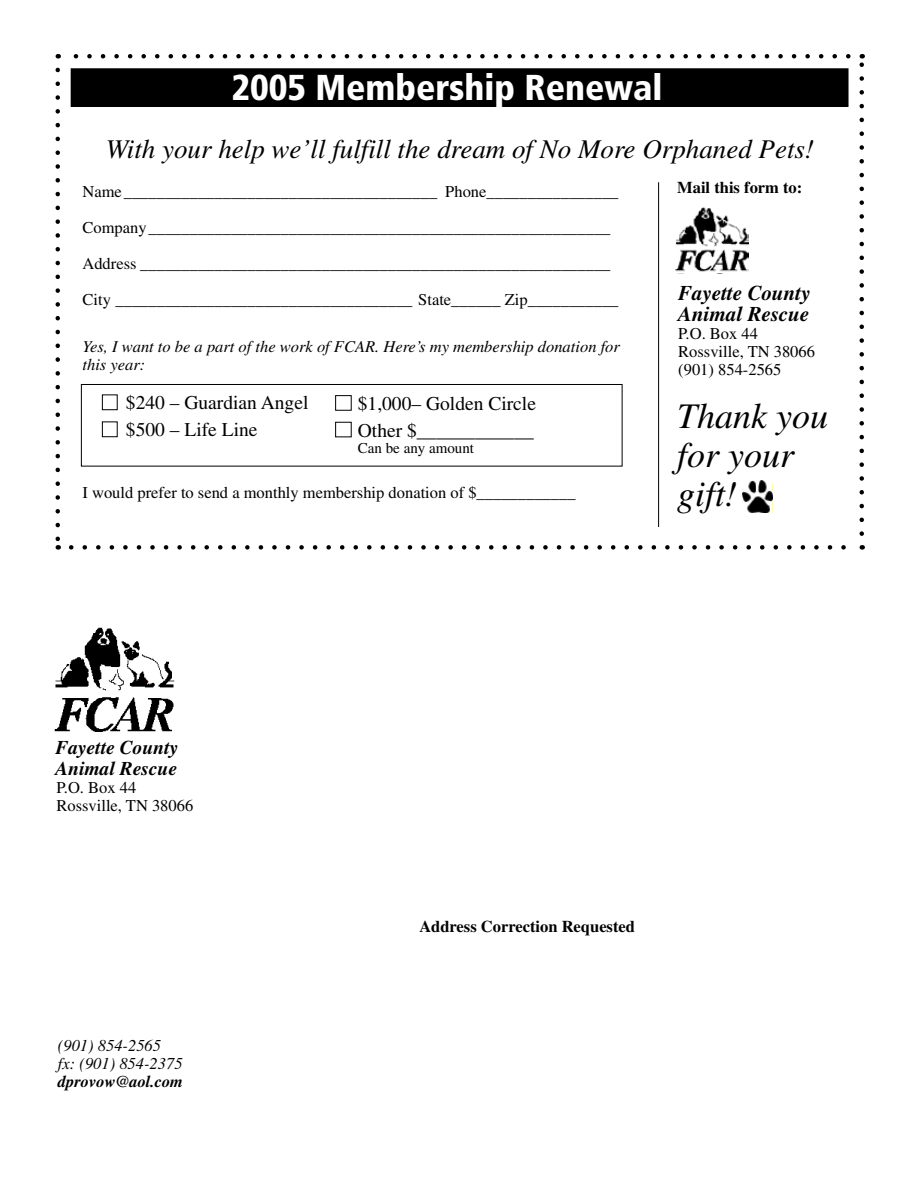
<style>
.page{position:relative;width:918px;height:1188px;background:#fff}
.page>*{position:absolute;margin:0;border:0;box-sizing:border-box;transform-origin:0 0}
.t1{font:900 condensed 36px "Frutiger";color:#fff}
.t2{font:italic 36px/39px "Times";color:#000}
.t3{font:italic 27px "Times";color:#000}
.t4{font:italic 700 21px/21px "Times";color:#000}
.t5{font:19.5px/27px "Times";color:#000}
.t6{font:italic 700 19.5px/21px "Times";color:#000}
.t7{font:16.5px/18px "Times";color:#000}
.t8{font:italic 16.5px/18px "Times";color:#000}
.t9{font:700 16.5px "Times";color:#000}
.t10{font:italic 700 16.5px "Times";color:#000}
.t11{font:15px "Times";color:#000}
</style>
<div class="page">
<svg style="left:71px;top:545px;width:775px;height:5px"></svg>
<svg style="left:56px;top:70px;width:4px;height:480px"></svg>
<svg style="left:860px;top:54px;width:4px;height:480px"></svg>
<svg style="left:58px;top:54px;width:790px;height:4px"></svg>
<div style="left:81px;top:384px;width:541px;height:82px;border:1px solid #000"></div>
<img style="left:54px;top:628px;width:121px;height:104px">
<img style="left:676px;top:208px;width:72px;height:64px">
<div style="left:71px;top:69px;width:777px;height:37px;background:#000"></div>
<div style="left:71px;top:68px;width:777px;height:39px;border:1px solid #000"></div>
<div style="left:102px;top:394px;width:16px;height:16px;border:1px solid #000"></div>
<div style="left:102px;top:422px;width:16px;height:15px;border:1px solid #000"></div>
<div style="left:335px;top:395px;width:17px;height:16px;border:1px solid #000"></div>
<div style="left:335px;top:422px;width:17px;height:15px;border:1px solid #000"></div>
<img style="left:742px;top:481px;width:31px;height:31px">
<hr style="left:658px;top:182px;width:1px;height:345px;background:#000">
<h1 class="t1" style="left:231px;top:66px;width:433px">2005 Membership Renewal</h1>
<h2 class="t3" style="left:106px;top:134px;width:710px">With your help we’ll fulfill the dream of No More Orphaned Pets!</h2>
<p class="t9" style="left:677px;top:178px;width:127px">Mail this form to:</p>
<p class="t7" style="left:82px;top:174px;width:538px;line-height:36px">Name______________________________________ Phone________________ Company________________________________________________________ Address _________________________________________________________ City ____________________________________ State______ Zip___________</p>
<p class="t4" style="left:678px;top:282px;width:134px">Fayette County<br>Animal Rescue</p>
<p class="t7" style="left:678px;top:324px;width:138px">P.O. Box 44<br>Rossville, TN 38066 (901) 854-2565</p>
<h1 class="t2" style="left:677px;top:397px;width:152px">Thank you for your gift!</h1>
<p class="t8" style="left:82px;top:337px;width:539px">Yes, I want to be a part of the work of FCAR. Here’s my membership donation for this year:</p>
<p class="t5" style="left:126px;top:389px;width:184px">$240 – Guardian Angel $500 – Life Line</p>
<p class="t5" style="left:358px;top:389px;width:180px">$1,000– Golden Circle<br>Other $____________</p>
<p class="t11" style="left:358px;top:440px;width:118px">Can be any amount</p>
<p class="t7" style="left:82px;top:484px;width:495px">I would prefer to send a monthly membership donation of $____________</p>
<p class="t6" style="left:56px;top:737px;width:124px">Fayette County<br>Animal Rescue</p>
<p class="t7" style="left:57px;top:778px;width:138px">P.O. Box 44<br>Rossville, TN 38066</p>
<p class="t8" style="left:58px;top:1036px;width:126px">(901) 854-2565 fx: (901) 854-2375</p>
<p class="t10" style="left:58px;top:1072px;width:127px">dprovow@aol.com</p>
<p class="t9" style="left:419px;top:917px;width:217px">Address Correction Requested</p>
</div>
